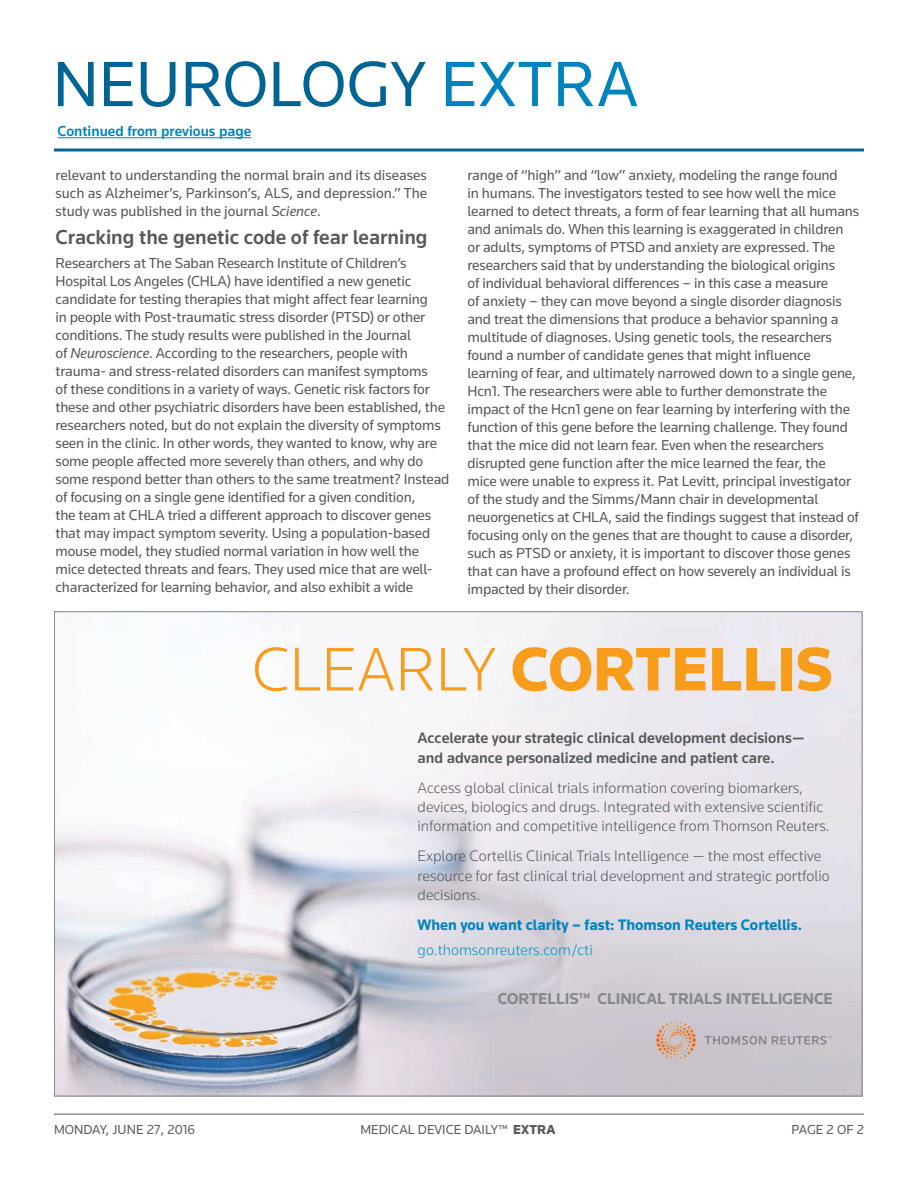
<style>
.page{position:relative;width:918px;height:1188px;background:#fff}
.page>*{position:absolute;margin:0;border:0;box-sizing:border-box;transform-origin:0 0}
.t1{font:66.45px "Knowledge";color:#006494}
.t2{font:900 63.75px "Knowledge";color:#f89c1c}
.BP_Small_Headline{font:500 21px "Knowledge";color:#57585a}
.t3{font:700 16.35px "Knowledge";color:#86888b}
.t4{font:300 15.75px/19.5px "Knowledge";color:#57585a}
.t5{font:500 15.75px/19.5px "Knowledge";color:#57585a}
.t6{font:700 15.75px/25.5px "Knowledge";color:#0083bf}
.Body{font:15px/18px "Knowledge";letter-spacing:-.01em;color:#57585a}
.t7{font:500 15px "Knowledge";color:#0083bf}
.t8{font:13.5px "Knowledge";color:#57585a}
.s1{color:#0083bf}
.s2{font-style:italic}
.s3{font-weight:300}
.s4{font-weight:300;color:#0792c8}
.s5{font-weight:900}
</style>
<div class="page">
<svg style="left:54px;top:148px;width:810px;height:4px;background:#3f8aae"></svg>
<hr style="left:54px;top:1114px;width:810px;height:1px;background:#57585a">
<hr style="left:58px;top:137px;width:193px;height:1px;background:#0083bf">
<img style="left:56px;top:613px;width:804px;height:481px">
<svg style="left:705px;top:1036px;width:126px;height:9px"></svg>
<svg style="left:656px;top:1021px;width:40px;height:36px"></svg>
<h1 class="t1" style="left:53px;top:43px;width:587px">NEUROLOGY <span class="s1">EXTRA</span></h1>
<p class="t7" style="left:58px;top:122px;width:195px">Continued from previous page</p>
<p class="Body" style="left:56px;top:166px;width:373px;text-align:justify">relevant to understanding the normal brain and its diseases such as Alzheimer’s, Parkinson’s, ALS, and depression.” The study was published in the journal <span class="s2">Science</span>.</p>
<p class="BP_Small_Headline" style="left:56px;top:224px;width:374px">Cracking the genetic code of fear learning</p>
<p class="Body" style="left:56px;top:254px;width:395px">Researchers at The Saban Research Institute of Children’s Hospital Los Angeles (CHLA) have identified a new genetic candidate for testing therapies that might affect fear learning<br>in people with Post-traumatic stress disorder (PTSD) or other conditions. The study results were published in the Journal<br>of <span class="s2">Neuroscience</span>. According to the researchers, people with trauma- and stress-related disorders can manifest symptoms<br>of these conditions in a variety of ways. Genetic risk factors for these and other psychiatric disorders have been established, the researchers noted, but do not explain the diversity of symptoms seen in the clinic. In other words, they wanted to know, why are some people affected more severely than others, and why do some respond better than others to the same treatment? Instead of focusing on a single gene identified for a given condition,<br>the team at CHLA tried a different approach to discover genes that may impact symptom severity. Using a population-based mouse model, they studied normal variation in how well the mice detected threats and fears. They used mice that are well&shy;characterized for learning behavior, and also exhibit a wide</p>
<p class="Body" style="left:467px;top:166px;width:393px">range of “high” and “low” anxiety, modeling the range found<br>in humans. The investigators tested to see how well the mice learned to detect threats, a form of fear learning that all humans and animals do. When this learning is exaggerated in children or adults, symptoms of PTSD and anxiety are expressed. The researchers said that by understanding the biological origins<br>of individual behavioral differences – in this case a measure<br>of anxiety – they can move beyond a single disorder diagnosis and treat the dimensions that produce a behavior spanning a multitude of diagnoses. Using genetic tools, the researchers found a number of candidate genes that might influence learning of fear, and ultimately narrowed down to a single gene, Hcn1. The researchers were able to further demonstrate the impact of the Hcn1 gene on fear learning by interfering with the function of this gene before the learning challenge. They found that the mice did not learn fear. Even when the researchers disrupted gene function after the mice learned the fear, the<br>mice were unable to express it. Pat Levitt, principal investigator of the study and the Simms/Mann chair in developmental neuorgenetics at CHLA, said the findings suggest that instead of focusing only on the genes that are thought to cause a disorder, such as PTSD or anxiety, it is important to discover those genes that can have a profound effect on how severely an individual is impacted by their disorder.</p>
<p class="t2" style="left:252px;top:630px;width:583px"><span class="s3">CLEARLY</span> CORTELLIS</p>
<p class="t5" style="left:418px;top:728px;width:389px">Accelerate your strategic clinical development decisions— and advance personalized medicine and patient care.</p>
<p class="t4" style="left:418px;top:777px;width:414px">Access global clinical trials information covering biomarkers, devices, biologics and drugs. Integrated with extensive scientific information and competitive intelligence from Thomson Reuters.</p>
<p class="t4" style="left:418px;top:846px;width:414px">Explore Cortellis Clinical Trials Intelligence — the most effective resource for fast clinical trial development and strategic portfolio decisions.</p>
<p class="t6" style="left:418px;top:911px;width:386px">When you want clarity – fast: thomson reuters cortellis. <span class="s4">go.thomsonreuters.com/cti</span></p>
<p class="t3" style="left:498px;top:988px;width:337px">cortellis™ clinical trials intelligence</p>
<p class="t8" style="left:54px;top:1121px;width:142px">MONDAY, JUNE 27, 2016</p>
<p class="t8" style="left:360px;top:1121px;width:197px">MEDICAL DEVICE DAILY™ <span class="s5">EXTRA</span></p>
<p class="t8" style="left:792px;top:1121px;width:74px">PAGE 2 OF 2</p>
</div>
